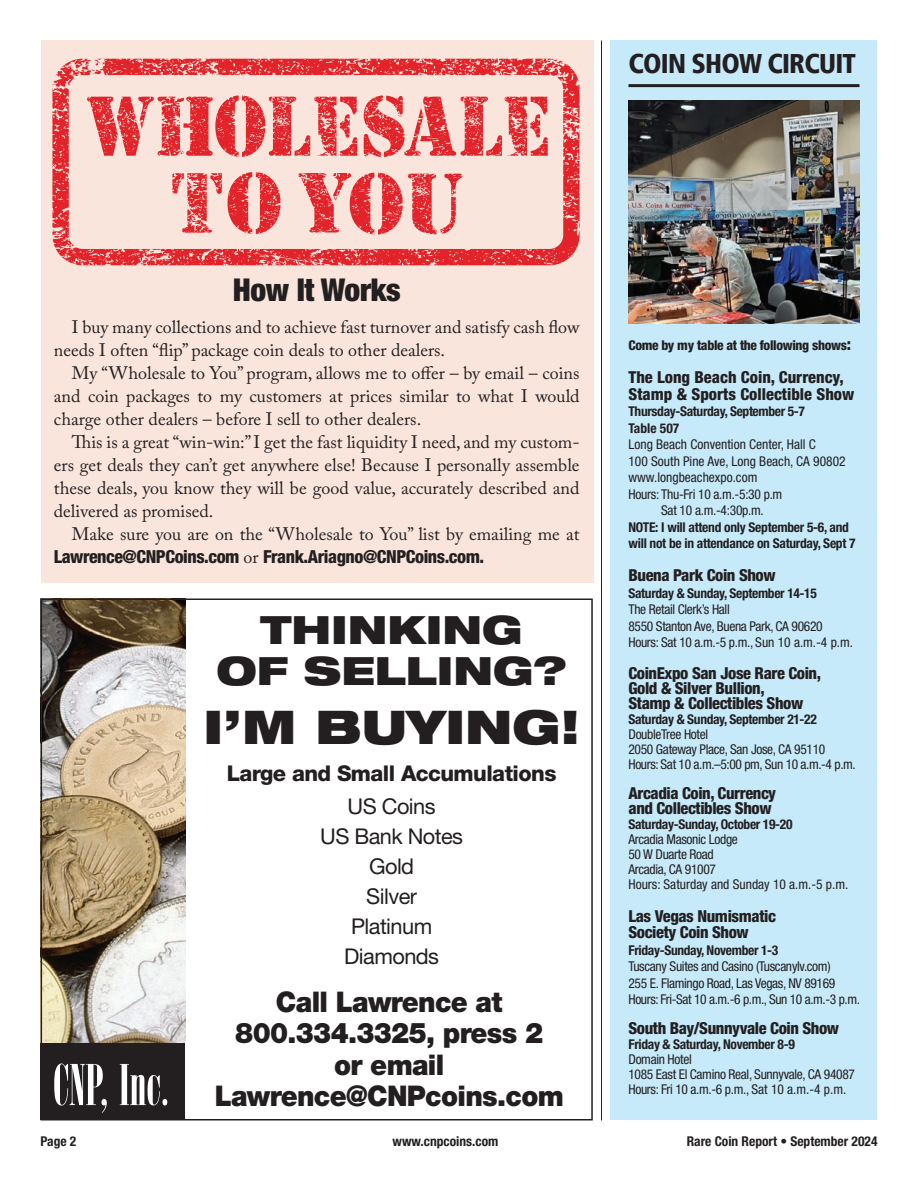
<style>
.page{position:relative;width:918px;height:1188px;background:#fff}
.page>*{position:absolute;margin:0;border:0;box-sizing:border-box;transform-origin:0 0}
.t1{font:61.65px "Arsis D";color:#fff}
.t2{font:900 expanded 46.5px "Helvetica Neue LT Std";color:#231f20}
.t3{font:900 expanded 39px/40.5px "Helvetica Neue LT Std";color:#231f20;text-align:center}
.t4{font:900 condensed 31.5px "Helvetica Neue LT Std";letter-spacing:-.01em;color:#231f20}
.t5{font:900 28.5px/31.5px "Helvetica Neue LT Std";letter-spacing:-.025em;color:#231f20;text-align:center;scale:.95 1}
.t6{font:900 condensed 27px "Frutiger";letter-spacing:-.03em;color:#231f20}
.t7{font:21.75px/30px "Helvetica Neue LT Std";letter-spacing:-.025em;color:#231f20;text-align:center}
.t8{font:800 21.75px "Helvetica Neue LT Std";letter-spacing:-.025em;color:#231f20}
.t9{font:18px/23px "Adobe Caslon Pro";color:#231f20;text-align:justify}
.t10{font:800 condensed 18px "Helvetica Neue LT Std";letter-spacing:-.025em;color:#231f20}
.t11{font:800 condensed 16.5px/15px "Helvetica Neue LT Std";letter-spacing:-.025em;color:#231f20}
.t12{font:800 condensed 16.5px/16.5px "Helvetica Neue LT Std";color:#231f20}
.t13{font:condensed 13.5px/15px "Helvetica Neue LT Std";letter-spacing:-.025em;color:#231f20}
.t14{font:700 condensed 13.5px/16.5px "Helvetica Neue LT Std";letter-spacing:-.025em;color:#231f20}
.t15{font:condensed 13.5px "Helvetica Neue LT Std";color:#231f20}
.t16{font:700 condensed 13.5px "Helvetica Neue LT Std";color:#231f20}
.t17{font:800 condensed 13.5px "Helvetica Neue LT Std";letter-spacing:-.025em;color:#231f20}
.s1{font-family:"Adobe Caslon Pro";font-weight:400;font-stretch:normal}
.s2{font-size:16.5px}
</style>
<div class="page">
<hr style="left:601px;top:40px;width:1px;height:1080px;background:#231f20">
<div style="left:610px;top:40px;width:268px;height:1080px;background:#c6eafa"></div>
<hr style="left:628px;top:84px;width:232px;height:3px;background:#231f20">
<div style="left:40px;top:598px;width:145px;height:522px;background:#231f20"></div>
<img style="left:40px;top:598px;width:145px;height:444px">
<div style="left:41px;top:598px;width:552px;height:522px;border:2px solid #231f20"></div>
<div style="left:41px;top:40px;width:553px;height:543px;background:#f9e5dc"></div>
<svg style="left:52px;top:88px;width:528px;height:177px"></svg>
<svg style="left:139px;top:258px;width:16px;height:8px"></svg>
<svg style="left:273px;top:257px;width:55px;height:9px"></svg>
<svg style="left:53px;top:227px;width:12px;height:6px"></svg>
<svg style="left:67px;top:239px;width:4px;height:8px"></svg>
<svg style="left:53px;top:59px;width:527px;height:98px"></svg>
<svg style="left:172px;top:173px;width:50px;height:60px"></svg>
<svg style="left:228px;top:172px;width:53px;height:62px"></svg>
<svg style="left:298px;top:173px;width:164px;height:61px"></svg>
<img style="left:628px;top:100px;width:232px;height:224px">
<h3 class="t6" style="left:628px;top:48px;width:229px">COIN SHOW CIRCUIT</h3>
<h3 class="t4" style="left:233px;top:271px;width:170px">How It Works</h3>
<p class="t9" style="left:54px;top:315px;width:527px;text-indent:18px">I buy many collections and to achieve fast turnover and satisfy cash flow needs I often “flip” package coin deals to other dealers.</p>
<p class="t9" style="left:54px;top:361px;width:527px;text-indent:18px">My “Wholesale to You” program, allows me to offer – by email – coins and coin packages to my customers at prices similar to what I would charge other dealers – before I sell to other dealers.</p>
<p class="t9" style="left:54px;top:430px;width:527px;text-indent:18px">This is a great “win-win:” I get the fast liquidity I need, and my custom&shy;ers get deals they can’t get anywhere else! Because I personally assemble these deals, you know they will be good value, accurately described and delivered as promised.</p>
<p class="t9" style="left:72px;top:522px;width:509px">Make sure you are on the “Wholesale to You” list by emailing me at</p>
<p class="t10" style="left:54px;top:545px;width:432px">Lawrence@CNPCoins.com <span class="s1">or</span> Frank.Ariagno@CNPCoins.com.</p>
<h3 class="t3" style="left:216px;top:609px;width:352px">THINKING<br>OF SELLING?</h3>
<h2 class="t2" style="left:203px;top:697px;width:378px">I’M BUYING!</h2>
<h1 class="t1" style="left:53px;top:1053px;width:118px">CNP, Inc.</h1>
<p class="t8" style="left:227px;top:761px;width:331px">Large and Small Accumulations</p>
<p class="t7" style="left:320px;top:791px;width:144px">US Coins<br>US Bank Notes<br>Gold<br>Silver<br>Platinum<br>Diamonds</p>
<h3 class="t5" style="left:215px;top:986px;width:369px">Call Lawrence at<br>800.334.3325, press 2<br>or email<br>Lawrence@CNPcoins.com</h3>
<p class="t17" style="left:628px;top:337px;width:224px">Come by my table at the following shows<span class="s2">:</span></p>
<p class="t12" style="left:628px;top:369px;width:227px">The Long Beach Coin, Currency,<br>Stamp &amp; Sports Collectible Show</p>
<p class="t14" style="left:628px;top:403px;width:178px">Thursday-Saturday, September 5-7<br>Table 507</p>
<p class="t15" style="left:628px;top:437px;width:189px">Long Beach Convention Center, Hall C</p>
<p class="t15" style="left:628px;top:453px;width:219px">100 South Pine Ave, Long Beach, CA 90802</p>
<p class="t15" style="left:628px;top:470px;width:130px">www.longbeachexpo.com</p>
<p class="t13" style="left:628px;top:486px;width:155px">Hours: Thu-Fri 10 a.m.-5:30 p.m</p>
<p class="t13" style="left:661px;top:503px;width:104px">Sat 10 a.m.-4:30p.m.</p>
<p class="t14" style="left:628px;top:518px;width:229px">NOTE: I will attend only September 5-6, and will not be in attendance on Saturday, Sept 7</p>
<p class="t11" style="left:628px;top:567px;width:149px">Buena Park Coin Show</p>
<p class="t14" style="left:628px;top:584px;width:190px">Saturday &amp; Sunday, September 14-15</p>
<p class="t13" style="left:628px;top:601px;width:226px;line-height:16.5px">The Retail Clerk’s Hall<br>8550 Stanton Ave, Buena Park, CA 90620<br>Hours: Sat 10 a.m.-5 p.m., Sun 10 a.m.-4 p.m.</p>
<p class="t11" style="left:628px;top:665px;width:194px">CoinExpo San Jose Rare Coin,<br>Gold &amp; Silver Bullion,<br>Stamp &amp; Collectibles Show</p>
<p class="t14" style="left:628px;top:710px;width:190px">Saturday &amp; Sunday, September 21-22</p>
<p class="t13" style="left:628px;top:726px;width:229px">DoubleTree Hotel<br>2050 Gateway Place, San Jose, CA 95110<br>Hours: Sat 10 a.m.–5:00 pm, Sun 10 a.m.-4 p.m.</p>
<p class="t11" style="left:628px;top:785px;width:149px">Arcadia Coin, Currency and Collectibles Show</p>
<p class="t14" style="left:628px;top:815px;width:166px">Saturday-Sunday, October 19-20</p>
<p class="t13" style="left:628px;top:831px;width:221px">Arcadia Masonic Lodge<br>50 W Duarte Road<br>Arcadia, CA 91007<br>Hours: Saturday and Sunday 10 a.m.-5 p.m.</p>
<p class="t11" style="left:628px;top:907px;width:149px;line-height:16.5px">Las Vegas Numismatic<br>Society Coin Show</p>
<p class="t14" style="left:628px;top:941px;width:151px">Friday-Sunday, November 1-3</p>
<p class="t13" style="left:628px;top:958px;width:233px;line-height:16.5px">Tuscany Suites and Casino (Tuscanylv.com)<br>255 E. Flamingo Road, Las Vegas, NV 89169<br>Hours: Fri-Sat 10 a.m.-6 p.m., Sun 10 a.m.-3 p.m.</p>
<p class="t11" style="left:628px;top:1020px;width:212px">South Bay/Sunnyvale Coin Show</p>
<p class="t14" style="left:629px;top:1036px;width:168px">Friday &amp; Saturday, November 8-9</p>
<p class="t13" style="left:629px;top:1052px;width:228px">Domain Hotel<br>1085 East El Camino Real, Sunnyvale, CA 94087<br>Hours: Fri 10 a.m.-6 p.m., Sat 10 a.m.-4 p.m.</p>
<p class="t14" style="left:40px;top:1133px;width:37px">Page 2</p>
<p class="t16" style="left:393px;top:1133px;width:107px">www.cnpcoins.com</p>
<p class="t16" style="left:687px;top:1133px;width:192px">Rare Coin Report • September 2024</p>
</div>
